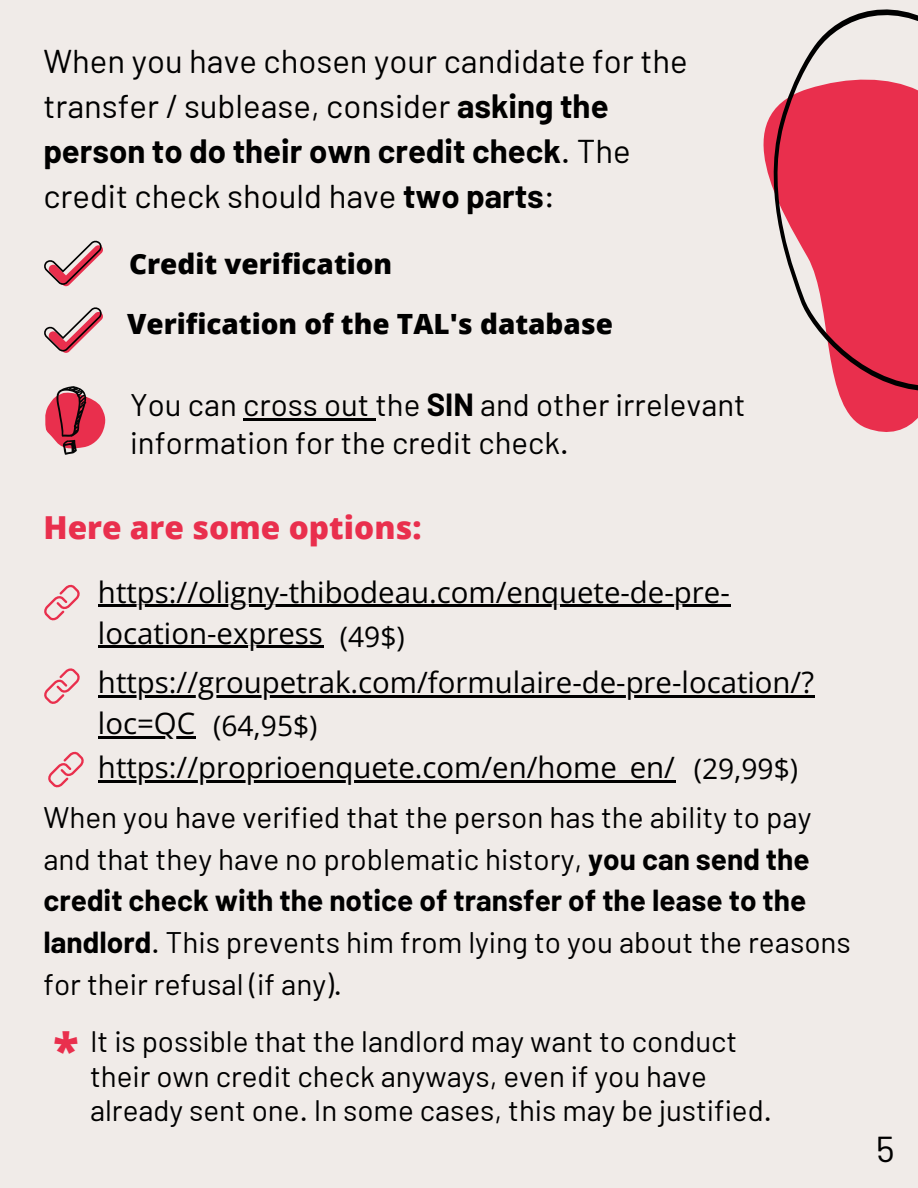
<style>
.page{position:relative;width:918px;height:1188px;background:#f0ebe8}
.page>*{position:absolute;margin:0;border:0;box-sizing:border-box;transform-origin:0 0}
.t1{font:800 46.8px "Open Sans";color:#e92f4d}
.t2{font:36px "Barlow";color:#000}
.t3{font:33px/45.3px "Barlow";color:#000}
.t4{font:800 31.65px "Open Sans";color:#e92f4d}
.t5{font:31.2px/37.3px "Barlow";color:#000}
.t6{font:29.7px/41.5px "Barlow";color:#000}
.t7{font:29.55px/34.8px "Barlow";color:#000}
.t8{font:29.4px/41px "Open Sans";color:#000}
.t9{font:28.2px "Open Sans";color:#000}
.t10{font:800 27.9px "Open Sans";color:#000}
.s1{font-weight:700}
</style>
<div class="page">
<svg style="left:44px;top:240px;width:59px;height:46px"></svg>
<svg style="left:44px;top:307px;width:59px;height:46px"></svg>
<hr style="left:98px;top:605px;width:633px;height:2px;background:#000">
<hr style="left:98px;top:646px;width:225px;height:2px;background:#000">
<hr style="left:98px;top:695px;width:717px;height:3px;background:#000">
<hr style="left:98px;top:736px;width:97px;height:2px;background:#000">
<hr style="left:98px;top:780px;width:578px;height:2px;background:#000">
<svg style="left:44px;top:584px;width:36px;height:37px"></svg>
<svg style="left:44px;top:668px;width:36px;height:36px"></svg>
<svg style="left:48px;top:751px;width:36px;height:37px"></svg>
<svg style="left:45px;top:386px;width:61px;height:69px"></svg>
<hr style="left:243px;top:419px;width:133px;height:2px;background:#000">
<svg style="left:763px;top:9px;width:155px;height:423px;fill:#e92f4d"></svg>
<p class="t3" style="left:43px;top:37px;width:646px">When you have chosen your candidate for the transfer / sublease, consider <span class="s1">asking the person to do their own credit check</span>. The credit check should have <span class="s1">two parts</span>:</p>
<p class="t10" style="left:129px;top:244px;width:265px">Credit verification</p>
<p class="t10" style="left:127px;top:304px;width:487px">Verification of the TAL's database</p>
<p class="t5" style="left:130px;top:385px;width:617px">You can cross out the <span class="s1">SIN</span> and other irrelevant information for the credit check.</p>
<p class="t4" style="left:43px;top:505px;width:380px">Here are some options:</p>
<p class="t8" style="left:98px;top:571px;width:633px">https://oligny-thibodeau.com/enquete-de-pre&shy;location-express</p>
<p class="t8" style="left:98px;top:661px;width:718px">https://groupetrak.com/formulaire-de-pre-location/? loc=QC</p>
<p class="t8" style="left:98px;top:746px;width:579px">https://proprioenquete.com/en/home_en/</p>
<p class="t9" style="left:340px;top:617px;width:66px">(49$)</p>
<p class="t9" style="left:213px;top:706px;width:106px">(64,95$)</p>
<p class="t9" style="left:694px;top:749px;width:106px">(29,99$)</p>
<p class="t6" style="left:43px;top:796px;width:809px">When you have verified that the person has the ability to pay and that they have no problematic history, <span class="s1">you can send the credit check with the notice of transfer of the lease to the landlord</span>. This prevents him from lying to you about the reasons for their refusal (if any).</p>
<p class="t1" style="left:54px;top:1017px;width:27px">*</p>
<p class="t7" style="left:90px;top:1022px;width:683px">It is possible that the landlord may want to conduct their own credit check anyways, even if you have already sent one. In some cases, this may be justified.</p>
<p class="t2" style="left:876px;top:1126px;width:20px">5</p>
</div>
